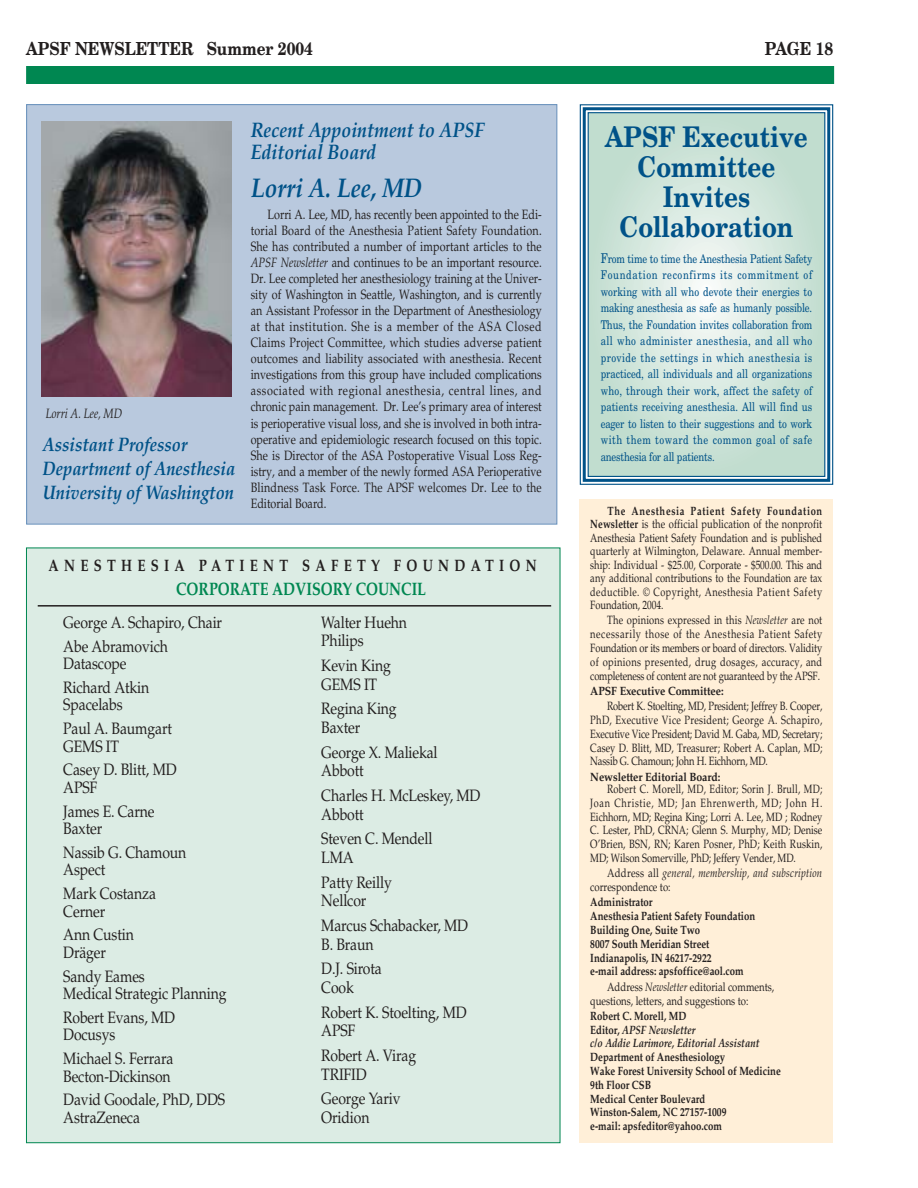
<style>
.page{position:relative;width:918px;height:1188px;background:#fff}
.page>*{position:absolute;margin:0;border:0;box-sizing:border-box;transform-origin:0 0}
.t1{font:700 28.5px/30px "New Century Schlbk";color:#005288;text-align:center;scale:.85 1}
.t2{font:italic 700 27px "Palatino";color:#005288;scale:.85 1}
.t3{font:italic 700 21px/22.5px "Palatino";color:#005288;scale:.85 1}
.t4{font:italic 700 19.5px/24px "Palatino";color:#005288;scale:.85 1}
.t5{font:700 18px "New Century Schlbk";color:#231f1f;scale:.85 1}
.t6{font:700 18px "Palatino";color:#008751;scale:.8 1}
.t7{font:16.5px/23.9px "Palatino";letter-spacing:-.01em;color:#231f1f;scale:.85 1}
.t8{font:700 16.5px "Palatino";letter-spacing:.4em;color:#231f1f;scale:.8 1}
.t9{font:13.5px/16px "Palatino";letter-spacing:.015em;color:#231f1f;text-align:justify;scale:.8 1}
.t10{font:italic 13.5px "Palatino";color:#231f1f;scale:.8 1}
.t11{font:12px/13.8px "Palatino";color:#231f1f;text-align:justify;scale:.78 1}
.t12{font:12px/16.5px "New Century Schlbk";letter-spacing:.015em;color:#005288;text-align:justify;scale:.8 1}
.t13{font:700 12px/13.8px "Palatino";color:#231f1f;scale:.8 1}
.t14{font:italic 700 12px/13.8px "Palatino";color:#231f1f;scale:.8 1}
.t15{font:12px/13.8px "Palatino";color:#231f1f;scale:.8 1}
.t16{font:italic 12px/13.8px "Palatino";letter-spacing:.02em;color:#231f1f;scale:.8 1}
.t17{font:700 12px "Palatino";color:#231f1f;scale:.88 1}
.s1{font-style:italic}
.s2{font-size:13.5px}
.s3{font-weight:700}
.s4{font-style:normal}
</style>
<div class="page">
<svg style="left:581px;top:155px;width:252px;height:345px"></svg>
<div style="left:26px;top:66px;width:808px;height:18px;background:#008751"></div>
<div style="left:27px;top:105px;width:530px;height:419px;background:#b9c9de"></div>
<img style="left:41px;top:121px;width:191px;height:276px">
<div style="left:590px;top:114px;width:233px;height:361px;background:#c1ddcf"></div>
<div style="left:590px;top:115px;width:233px;height:359px;background:#c2ddcf;border-radius:50%"></div>
<div style="left:599px;top:129px;width:215px;height:331px;background:#c6dfd3;border-radius:50%"></div>
<div style="left:606px;top:140px;width:201px;height:309px;background:#cae0d5;border-radius:50%"></div>
<div style="left:615px;top:154px;width:183px;height:281px;background:#cee4d8;border-radius:50%"></div>
<div style="left:624px;top:168px;width:165px;height:253px;background:#d2e6dc;border-radius:50%"></div>
<div style="left:633px;top:182px;width:147px;height:225px;background:#d7e9e0;border-radius:50%"></div>
<div style="left:642px;top:196px;width:129px;height:197px;background:#dbebe3;border-radius:50%"></div>
<div style="left:651px;top:210px;width:111px;height:169px;background:#dfede5;border-radius:50%"></div>
<div style="left:658px;top:221px;width:97px;height:147px;background:#e3eee8;border-radius:50%"></div>
<div style="left:665px;top:231px;width:83px;height:127px;background:#e7f0ec;border-radius:50%"></div>
<div style="left:672px;top:242px;width:69px;height:105px;background:#ebf3ee;border-radius:50%"></div>
<div style="left:681px;top:256px;width:51px;height:77px;background:#eff6f1;border-radius:50%"></div>
<div style="left:690px;top:270px;width:33px;height:49px;background:#f6f9f6;border-radius:50%"></div>
<div style="left:700px;top:284px;width:13px;height:21px;background:#fcfdfc;border-radius:50%"></div>
<div style="left:580px;top:104px;width:253px;height:381px;border:1px solid #005288"></div>
<div style="left:583px;top:107px;width:247px;height:375px;border:3px solid #005288"></div>
<div style="left:588px;top:112px;width:237px;height:365px;border:1px solid #005288"></div>
<div style="left:26px;top:548px;width:534px;height:595px;background:#dcece4"></div>
<hr style="left:38px;top:605px;width:513px;height:2px;background:#231f1f">
<div style="left:580px;top:500px;width:253px;height:643px;background:#ffefd8"></div>
<h3 class="t5" style="left:26px;top:42px;width:339px">APSF NEWSLETTER Summer 2004</h3>
<h3 class="t5" style="left:765px;top:42px;width:82px">PAGE 18</h3>
<p class="t10" style="left:46px;top:408px;width:97px">Lorri A. Lee, MD</p>
<h3 class="t4" style="left:43px;top:434px;width:228px">Assistant Professor<br>Department of Anesthesia<br>University of Washington</h3>
<h3 class="t3" style="left:251px;top:121px;width:276px">Recent Appointment to APSF<br>Editorial Board</h3>
<h2 class="t2" style="left:251px;top:177px;width:203px">Lorri A. Lee, MD</h2>
<p class="t9" style="left:251px;top:208px;width:365px;text-indent:17px">Lorri A. Lee, MD, has recently been appointed to the Edi&shy;torial Board of the Anesthesia Patient Safety Foundation.<br>She has contributed a number of important articles to the <span class="s1">APSF Newsletter</span> and continues to be an important resource.<br>Dr. Lee completed her anesthesiology training at the Univer&shy;sity of Washington in Seattle, Washington, and is currently an Assistant Professor in the Department of Anesthesiology at that institution. She is a member of the ASA Closed Claims Project Committee, which studies adverse patient outcomes and liability associated with anesthesia. Recent investigations from this group have included complications associated with regional anesthesia, central lines, and chronic pain management. Dr. Lee’s primary area of interest is perioperative visual loss, and she is involved in both intra&shy;operative and epidemiologic research focused on this topic.<br>She is Director of the ASA Postoperative Visual Loss Reg&shy;istry, and a member of the newly formed ASA Perioperative Blindness Task Force. The APSF welcomes Dr. Lee to the Editorial Board.</p>
<h3 class="t8" style="left:49px;top:559px;width:612px">ANESTHESIA PATIENT SAFETY FOUNDATION</h3>
<h3 class="t6" style="left:176px;top:582px;width:314px">CORPORATE ADVISORY COUNCIL</h3>
<h3 class="t7" style="left:63px;top:612px;width:188px">George A. Schapiro, Chair<br>Abe Abramovich</h3>
<h3 class="t7" style="left:63px;top:653px;width:103px">Datascope<br>Richard Atkin</h3>
<h3 class="t7" style="left:63px;top:695px;width:129px">Spacelabs<br>Paul A. Baumgart</h3>
<h3 class="t7" style="left:63px;top:736px;width:135px">GEMS IT<br>Casey D. Blitt, MD</h3>
<h3 class="t7" style="left:63px;top:777px;width:109px">APSF<br>James E. Carne</h3>
<h3 class="t7" style="left:63px;top:818px;width:146px">Baxter<br>Nassib G. Chamoun</h3>
<h3 class="t7" style="left:63px;top:860px;width:111px">Aspect<br>Mark Costanza</h3>
<h3 class="t7" style="left:63px;top:901px;width:85px">Cerner<br>Ann Custin</h3>
<h3 class="t7" style="left:63px;top:942px;width:98px">Dräger<br>Sandy Eames</h3>
<h3 class="t7" style="left:63px;top:983px;width:194px">Medical Strategic Planning<br>Robert Evans, MD</h3>
<h3 class="t7" style="left:63px;top:1025px;width:131px">Docusys<br>Michael S. Ferrara</h3>
<h3 class="t7" style="left:63px;top:1066px;width:192px">Becton-Dickinson<br>David Goodale, PhD, DDS</h3>
<h3 class="t7" style="left:63px;top:1107px;width:92px">AstraZeneca</h3>
<h3 class="t7" style="left:321px;top:615px;width:102px;line-height:18.5px">Walter Huehn<br>Philips</h3>
<h3 class="t7" style="left:321px;top:658px;width:83px;line-height:18.5px">Kevin King<br>GEMS IT</h3>
<h3 class="t7" style="left:321px;top:701px;width:90px;line-height:18.5px">Regina King<br>Baxter</h3>
<h3 class="t7" style="left:321px;top:745px;width:138px;line-height:18.5px">George X. Maliekal<br>Abbott</h3>
<h3 class="t7" style="left:321px;top:788px;width:189px;line-height:18.5px">Charles H. McLeskey, MD<br>Abbott</h3>
<h3 class="t7" style="left:321px;top:831px;width:132px;line-height:18.5px">Steven C. Mendell<br>LMA</h3>
<h3 class="t7" style="left:321px;top:875px;width:84px;line-height:18.5px">Patty Reilly<br>Nellcor</h3>
<h3 class="t7" style="left:321px;top:918px;width:174px;line-height:18.5px">Marcus Schabacker, MD<br>B. Braun</h3>
<h3 class="t7" style="left:321px;top:961px;width:73px;line-height:18.5px">D.J. Sirota<br>Cook</h3>
<h3 class="t7" style="left:321px;top:1005px;width:172px;line-height:18.5px">Robert K. Stoelting, MD<br>APSF</h3>
<h3 class="t7" style="left:321px;top:1048px;width:113px;line-height:18.5px">Robert A. Virag<br>TRIFID</h3>
<h3 class="t7" style="left:321px;top:1091px;width:95px;line-height:18.5px">George Yariv<br>Oridion</h3>
<h1 class="t1" style="left:605px;top:124px;width:240px">APSF Executive<br>Committee<br>Invites<br>Collaboration</h1>
<p class="t12" style="left:601px;top:251px;width:266px"><span class="s2">F</span>rom time to time the Anesthesia Patient Safety Foundation reconfirms its commitment of working with all who devote their energies to making anesthesia as safe as humanly possible.<br>Thus, the Foundation invites collaboration from all who administer anesthesia, and all who provide the settings in which anesthesia is practiced, all individuals and all organizations who, through their work, affect the safety of patients receiving anesthesia. All will find us eager to listen to their suggestions and to work with them toward the common goal of safe anesthesia for all patients.</p>
<p class="t11" style="left:590px;top:505px;width:299px;text-indent:17px"><span class="s3">The Anesthesia Patient Safety Foundation Newsletter</span> is the official publication of the nonprofit Anesthesia Patient Safety Foundation and is published quarterly at Wilmington, Delaware. Annual member&shy;ship: Individual - $25.00, Corporate - $500.00. This and any additional contributions to the Foundation are tax deductible. © Copyright, Anesthesia Patient Safety Foundation, 2004.</p>
<p class="t11" style="left:590px;top:615px;width:299px;text-indent:17px">The opinions expressed in this <span class="s1">Newsletter</span> are not necessarily those of the Anesthesia Patient Safety Foundation or its members or board of directors. Validity of opinions presented, drug dosages, accuracy, and completeness of content are not guaranteed by the APSF.</p>
<p class="t17" style="left:590px;top:686px;width:153px">APSF Executive Committee:</p>
<p class="t11" style="left:590px;top:701px;width:299px;text-indent:17px">Robert K. Stoelting, MD, President; Jeffrey B. Cooper, PhD, Executive Vice President; George A. Schapiro, Executive Vice President; David M. Gaba, MD, Secretary; Casey D. Blitt, MD, Treasurer; Robert A. Caplan, MD; Nassib G. Chamoun; John H. Eichhorn, MD.</p>
<p class="t17" style="left:590px;top:772px;width:150px">Newsletter Editorial Board:</p>
<p class="t11" style="left:590px;top:783px;width:299px;text-indent:17px">Robert C. Morell, MD, Editor; Sorin J. Brull, MD; Joan Christie, MD; Jan Ehrenwerth, MD; John H.<br>Eichhorn, MD; Regina King; Lorri A. Lee, MD ; Rodney C. Lester, PhD, CRNA; Glenn S. Murphy, MD; Denise O’Brien, BSN, RN; Karen Posner, PhD; Keith Ruskin, MD; Wilson Somerville, PhD; Jeffery Vender, MD.</p>
<p class="t16" style="left:590px;top:868px;width:291px;text-indent:17px"><span class="s4">Address all</span> general, membership, and subscription <span class="s4">correspondence to:</span></p>
<p class="t13" style="left:590px;top:897px;width:208px">Administrator<br>Anesthesia Patient Safety Foundation<br>Building One, Suite Two<br>8007 South Meridian Street<br>Indianapolis, IN 46217-2922<br>e-mail address: apsfoffice@aol.com</p>
<p class="t15" style="left:590px;top:981px;width:231px;text-indent:17px">Address <span class="s1">Newsletter</span> editorial comments, questions, letters, and suggestions to:</p>
<p class="t14" style="left:590px;top:1010px;width:213px"><span class="s4">Robert C. Morell, MD<br>Editor,</span> APSF Newsletter<br>c/o Addie Larimore, Editorial Assistant</p>
<p class="t13" style="left:590px;top:1052px;width:240px">Department of Anesthesiology<br>Wake Forest University School of Medicine<br>9th Floor CSB<br>Medical Center Boulevard<br>Winston-Salem, NC 27157-1009<br>e-mail: apsfeditor@yahoo.com</p>
</div>
